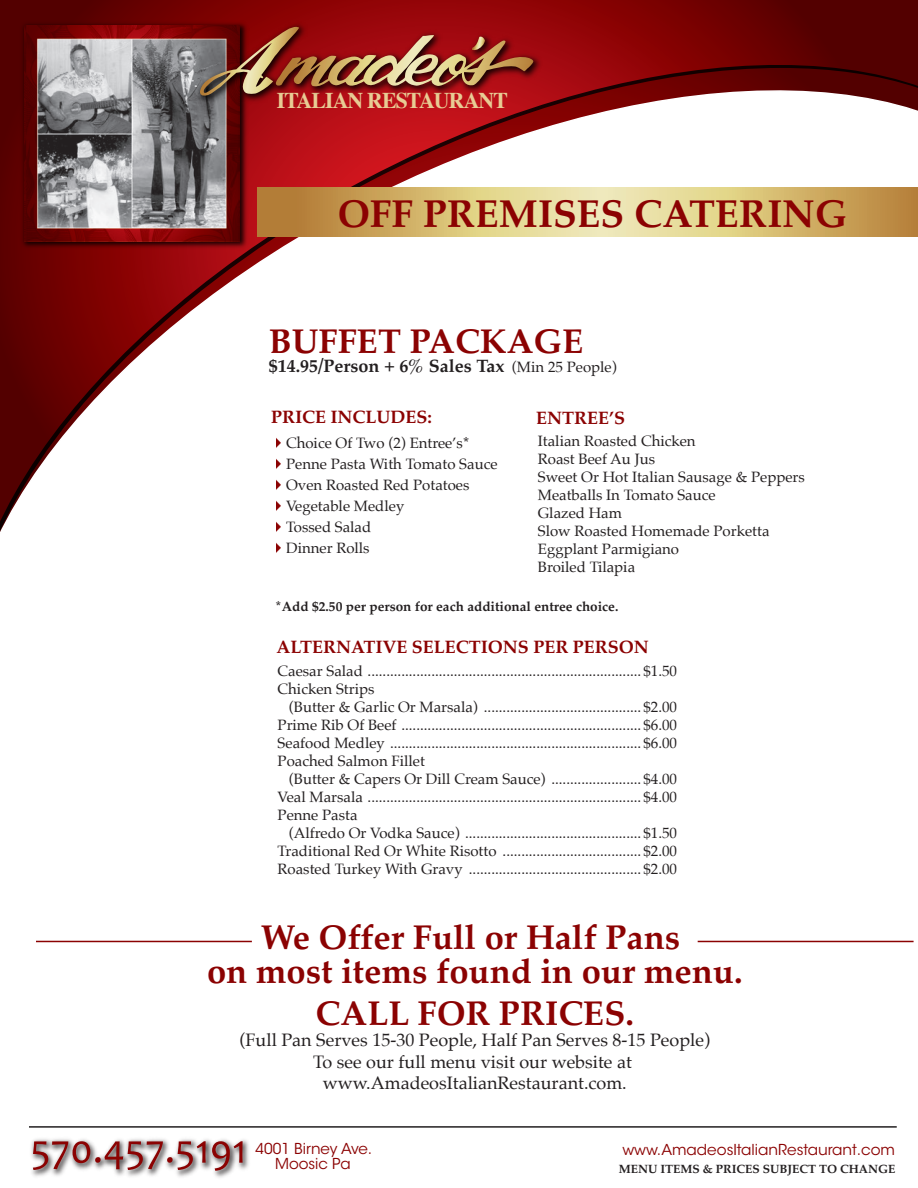
<style>
.page{position:relative;width:918px;height:1188px;background:#fff}
.page>*{position:absolute;margin:0;border:0;box-sizing:border-box;transform-origin:0 0}
.t1{font:700 39px "Palatino";color:#8b0202}
.t2{font:700 34.5px/34.5px "Palatino";color:#8b0202;text-align:center}
.t3{font:700 22.5px "Times";letter-spacing:-.04em;color:#e8cc94}
.t4{font:18px/21.6px "Palatino";color:#231f20;text-align:center}
.t5{font:700 18px "Palatino";color:#8b0202}
.t6{font:700 18px "Palatino";color:#231f20}
.t7{font:15px/18px "Palatino";color:#231f20;text-align:justify}
.t8{font:15px/15px "ITC Avant Garde Std";color:#8b0202;text-align:center}
.t9{font:700 13.5px "Palatino";color:#231f20}
.t10{font:700 12px "Palatino";color:#231f20}
.s1{font-weight:400;font-size:15px}
.s2{color:#8b0202}
</style>
<div class="page">
<svg style="left:0;top:0;width:918px;height:48px;background:#730102"></svg>
<svg style="left:0;top:48px;width:918px;height:484px"></svg>
<div style="left:264px;top:433px;width:12px;height:135px;background:#fff"></div>
<svg style="left:257px;top:188px;width:661px;height:49px;background:#d5ba75"></svg>
<img style="left:31px;top:1139px;width:218px;height:39px">
<svg style="left:33px;top:1141px;width:173px;height:29px"></svg>
<svg style="left:212px;top:1141px;width:31px;height:30px"></svg>
<hr style="left:29px;top:1126px;width:868px;height:2px;background:#231f20">
<img style="left:19px;top:21px;width:231px;height:231px">
<img style="left:24px;top:26px;width:216px;height:215px">
<img style="left:195px;top:21px;width:351px;height:87px">
<svg style="left:200px;top:27px;width:333px;height:70px;background:#963b2e"></svg>
<hr style="left:698px;top:941px;width:216px;height:1px;background:#8b0202">
<hr style="left:36px;top:941px;width:216px;height:1px;background:#8b0202">
<h3 class="t3" style="left:277px;top:78px;width:233px">ITALIAN RESTAURANT</h3>
<h1 class="t1" style="left:337px;top:181px;width:511px">OFF PREMISES CATERING</h1>
<h2 class="t2" style="left:269px;top:323px;width:316px">BUFFET PACKAGE</h2>
<p class="t6" style="left:269px;top:351px;width:349px">$14.95/Person + 6% Sales Tax <span class="s1">(Min 25 People)</span></p>
<p class="t5" style="left:271px;top:401px;width:162px">PRICE INCLUDES:</p>
<p class="t5" style="left:536px;top:403px;width:90px">ENTREE’S</p>
<p class="t7" style="left:270px;top:434px;width:201px"><span class="s2">◆</span> Choice Of Two (2) Entree’s*</p>
<p class="t7" style="left:270px;top:455px;width:229px"><span class="s2">◆</span> Penne Pasta With Tomato Sauce</p>
<p class="t7" style="left:270px;top:476px;width:201px"><span class="s2">◆</span> Oven Roasted Red Potatoes</p>
<p class="t7" style="left:270px;top:497px;width:136px"><span class="s2">◆</span> Vegetable Medley</p>
<p class="t7" style="left:270px;top:518px;width:103px"><span class="s2">◆</span> Tossed Salad</p>
<p class="t7" style="left:270px;top:539px;width:101px"><span class="s2">◆</span> Dinner Rolls</p>
<p class="t7" style="left:538px;top:431px;width:269px;text-align:left">Italian Roasted Chicken<br>Roast Beef Au Jus<br>Sweet Or Hot Italian Sausage &amp; Peppers<br>Meatballs In Tomato Sauce<br>Glazed Ham<br>Slow Roasted Homemade Porketta<br>Eggplant Parmigiano<br>Broiled Tilapia</p>
<p class="t9" style="left:276px;top:595px;width:344px">*Add $2.50 per person for each additional entree choice.</p>
<p class="t5" style="left:276px;top:632px;width:374px">ALTERNATIVE SELECTIONS PER PERSON</p>
<p class="t7" style="left:278px;top:662px;width:401px">Caesar Salad ......................................................................... $1.50<br>Chicken Strips</p>
<p class="t7" style="left:278px;top:698px;width:401px;text-indent:11px">(Butter &amp; Garlic Or Marsala) .......................................... $2.00<br>Prime Rib Of Beef ................................................................ $6.00<br>Seafood Medley ................................................................... $6.00<br>Poached Salmon Fillet</p>
<p class="t7" style="left:278px;top:770px;width:401px;text-indent:11px">(Butter &amp; Capers Or Dill Cream Sauce) ........................ $4.00<br>Veal Marsala ......................................................................... $4.00<br>Penne Pasta</p>
<p class="t7" style="left:278px;top:824px;width:401px;text-indent:11px">(Alfredo Or Vodka Sauce) ............................................... $1.50<br>Traditional Red Or White Risotto ..................................... $2.00<br>Roasted Turkey With Gravy .............................................. $2.00</p>
<h2 class="t2" style="left:207px;top:919px;width:537px">We Offer Full or Half Pans<br>on most items found in our menu.</h2>
<h2 class="t2" style="left:316px;top:995px;width:320px">CALL FOR PRICES.</h2>
<p class="t4" style="left:240px;top:1029px;width:472px">(Full Pan Serves 15-30 People, Half Pan Serves 8-15 People)<br>To see our full menu visit our website at www.AmadeosItalianRestaurant.com.</p>
<p class="t8" style="left:255px;top:1141px;width:118px">4001 Birney Ave.<br>Moosic Pa</p>
<p class="t8" style="left:622px;top:1143px;width:274px">www.AmadeosItalianRestaurant.com</p>
<p class="t10" style="left:619px;top:1158px;width:278px">MENU ITEMS &amp; PRICES SUBJECT TO CHANGE</p>
</div>
